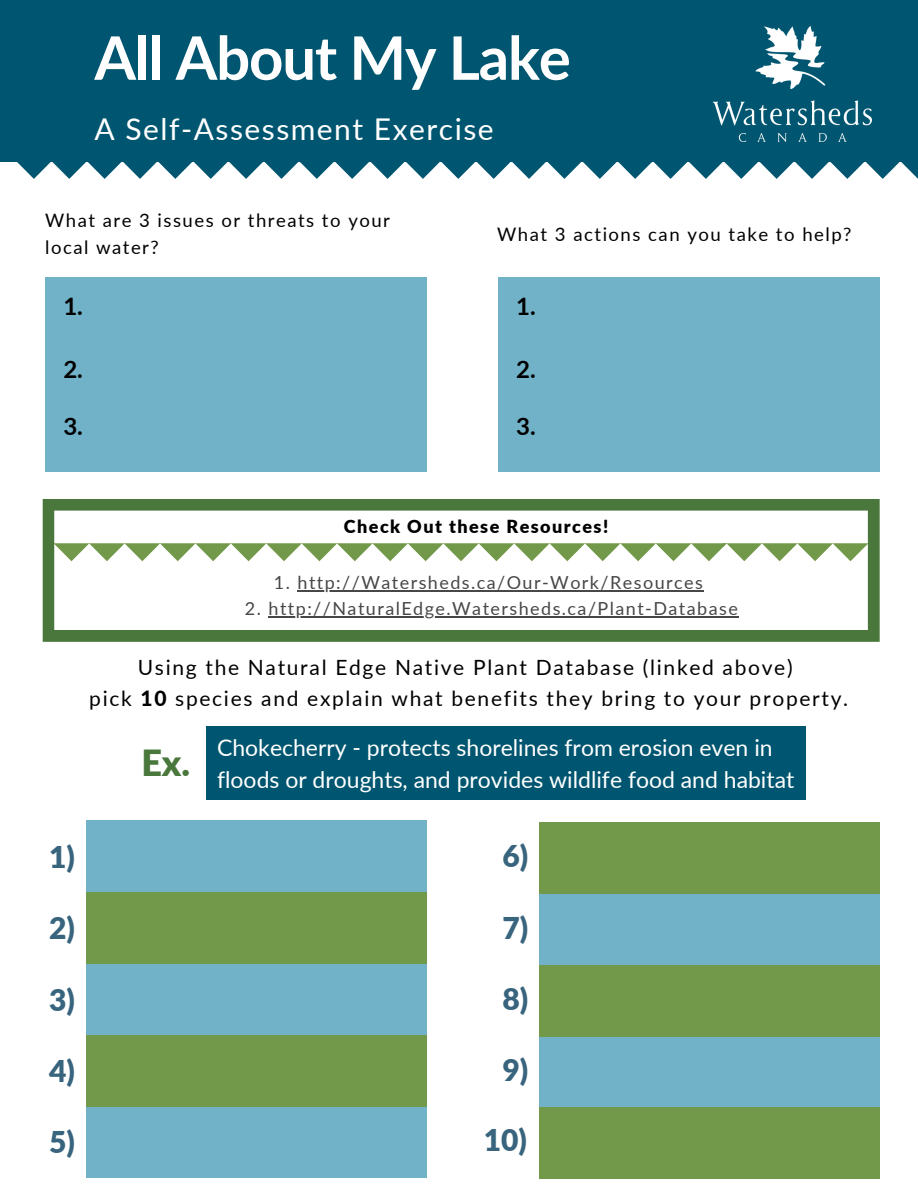
<style>
.page{position:relative;width:918px;height:1188px;background:#fff}
.page>*{position:absolute;margin:0;border:0;box-sizing:border-box;transform-origin:0 0}
.t1{font:700 60px "Lato";letter-spacing:-.02em;color:#fff}
.t2{font:900 36px "Lato";color:#4a773c}
.t3{font:30px "Lato";letter-spacing:.05em;color:#fff}
.t4{font:900 30px "Lato";color:#38647e}
.t5{font:700 24px "Lato";color:#000}
.t6{font:22.95px/31.5px "Lato";color:#fff}
.t7{font:21px "Lato";letter-spacing:.08em;color:#000}
.t8{font:18.6px/27px "Lato";letter-spacing:.08em;color:#000}
.t9{font:18px "Lato";letter-spacing:.08em;color:#474747}
.t10{font:900 18px "Lato";letter-spacing:.08em;color:#000}
.s1{font-weight:800}
</style>
<div class="page">
<div style="left:0;top:0;width:918px;height:162px;background:#005670"></div>
<svg style="left:17px;top:162px;width:901px;height:17px"></svg>
<svg style="left:43px;top:499px;width:837px;height:143px"></svg>
<div style="left:207px;top:726px;width:599px;height:74px;background:#005670"></div>
<hr style="left:298px;top:590px;width:406px;height:1px;background:#474747">
<hr style="left:269px;top:616px;width:470px;height:1px;background:#474747">
<div style="left:86px;top:1106px;width:340px;height:71px;background:#71b2c9"></div>
<div style="left:86px;top:962px;width:340px;height:74px;background:#71b2c9"></div>
<div style="left:86px;top:821px;width:340px;height:71px;background:#71b2c9"></div>
<div style="left:86px;top:892px;width:340px;height:72px;background:#719949"></div>
<div style="left:86px;top:1036px;width:340px;height:71px;background:#719949"></div>
<img style="left:713px;top:26px;width:159px;height:116px">
<div style="left:45px;top:314px;width:382px;height:158px;background:#71b2c9"></div>
<div style="left:45px;top:277px;width:382px;height:158px;background:#71b2c9"></div>
<div style="left:498px;top:314px;width:382px;height:158px;background:#71b2c9"></div>
<div style="left:498px;top:277px;width:382px;height:158px;background:#71b2c9"></div>
<div style="left:539px;top:1036px;width:340px;height:71px;background:#71b2c9"></div>
<div style="left:539px;top:892px;width:341px;height:74px;background:#71b2c9"></div>
<div style="left:539px;top:822px;width:340px;height:71px;background:#719949"></div>
<div style="left:539px;top:965px;width:340px;height:72px;background:#719949"></div>
<div style="left:539px;top:1107px;width:340px;height:72px;background:#719949"></div>
<p class="t1" style="left:94px;top:21px;width:478px">All About My Lake</p>
<p class="t3" style="left:94px;top:110px;width:401px">A Self-Assessment Exercise</p>
<p class="t8" style="left:45px;top:206px;width:346px">What are 3 issues or threats to your local water?</p>
<p class="t5" style="left:63px;top:292px;width:21px">1.</p>
<p class="t5" style="left:63px;top:354px;width:21px">2.</p>
<p class="t5" style="left:63px;top:412px;width:21px">3.</p>
<p class="t8" style="left:497px;top:220px;width:356px">What 3 actions can you take to help?</p>
<p class="t5" style="left:516px;top:292px;width:21px">1.</p>
<p class="t5" style="left:516px;top:354px;width:21px">2.</p>
<p class="t5" style="left:516px;top:412px;width:21px">3.</p>
<p class="t10" style="left:344px;top:515px;width:266px">Check Out these Resources!</p>
<p class="t9" style="left:274px;top:571px;width:430px">1. http://Watersheds.ca/Our-Work/Resources</p>
<p class="t9" style="left:245px;top:597px;width:494px">2. http://NaturalEdge.Watersheds.ca/Plant-Database</p>
<p class="t7" style="left:138px;top:654px;width:656px">Using the Natural Edge Native Plant Database (linked above)</p>
<p class="t7" style="left:89px;top:685px;width:760px">pick <span class="s1">10</span> species and explain what benefits they bring to your property.</p>
<p class="t2" style="left:141px;top:741px;width:50px">Ex.</p>
<p class="t6" style="left:217px;top:732px;width:579px">Chokecherry - protects shorelines from erosion even in floods or droughts, and provides wildlife food and habitat</p>
<p class="t4" style="left:49px;top:838px;width:27px">1)</p>
<p class="t4" style="left:502px;top:838px;width:27px">6)</p>
<p class="t4" style="left:49px;top:910px;width:27px">2)</p>
<p class="t4" style="left:502px;top:909px;width:27px">7)</p>
<p class="t4" style="left:49px;top:982px;width:27px">3)</p>
<p class="t4" style="left:502px;top:980px;width:27px">8)</p>
<p class="t4" style="left:49px;top:1052px;width:27px">4)</p>
<p class="t4" style="left:502px;top:1051px;width:27px">9)</p>
<p class="t4" style="left:49px;top:1123px;width:27px">5)</p>
<p class="t4" style="left:484px;top:1122px;width:45px">10)</p>
</div>
